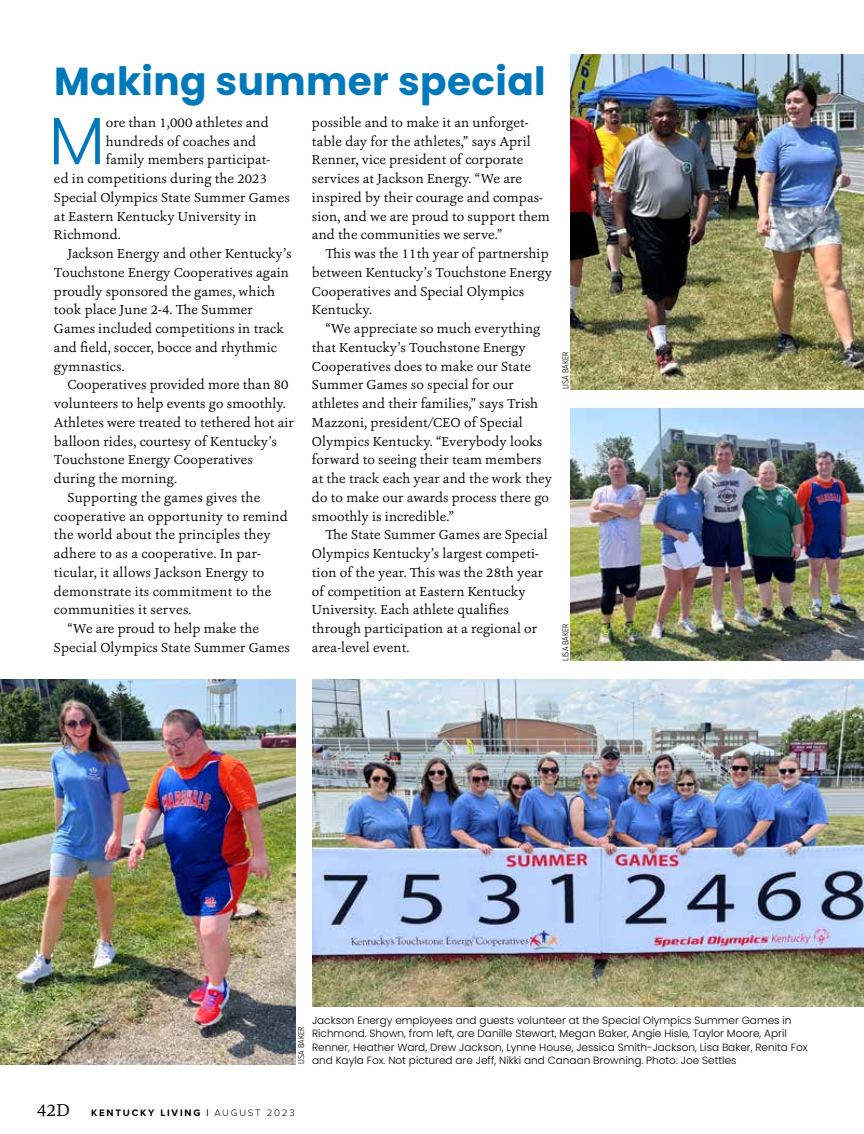
<style>
.page{position:relative;width:864px;height:1134px;background:#fff}
.page>*{position:absolute;margin:0;border:0;box-sizing:border-box;transform-origin:0 0}
.t1{font:300 67.2px "Poppins";color:#0079bb}
.t2{font:700 39px "Poppins";letter-spacing:.01em;color:#0079bb}
.t3{font:18px "Ashbury";color:#000}
.t4{font:13.5px/18.8px "Ashbury";letter-spacing:.01em;color:#000}
.t5{font:300 10.5px/13.5px "Poppins";color:#000}
.t6{font:700 9.75px "Proxima Nova";letter-spacing:.18em;color:#000}
.t7{font:300 9px "Proxima Nova Cond";color:#000}
.s1{font-weight:300}
</style>
<div class="page">
<img style="left:0;top:680px;width:295px;height:384px">
<img style="left:312px;top:680px;width:552px;height:326px">
<img style="left:570px;top:54px;width:294px;height:335px">
<img style="left:570px;top:408px;width:294px;height:253px">
<h2 class="t2" style="left:54px;top:59px;width:493px">Making summer special</h2>
<h1 class="t1" style="left:49px;top:102px;width:58px">M</h1>
<p class="t4" style="left:106px;top:113px;width:165px">ore than 1,000 athletes and</p>
<p class="t4" style="left:312px;top:113px;width:239px">possible and to make it an unforget&shy;table day for the athletes,” says April Renner, vice president of corporate services at Jackson Energy. “We are inspired by their courage and compas&shy;sion, and we are proud to support them and the communities we serve.”</p>
<p class="t4" style="left:312px;top:244px;width:241px;text-indent:14px">This was the 11th year of partnership between Kentucky’s Touchstone Energy<br>Cooperatives and Special Olympics<br>Kentucky.</p>
<p class="t4" style="left:312px;top:319px;width:241px;text-indent:14px">“We appreciate so much everything that Kentucky’s Touchstone Energy Cooperatives does to make our State Summer Games so special for our athletes and their families,” says Trish Mazzoni, president/CEO of Special Olympics Kentucky. “Everybody looks forward to seeing their team members at the track each year and the work they do to make our awards process there go smoothly is incredible.”</p>
<p class="t4" style="left:312px;top:525px;width:237px;text-indent:14px">The State Summer Games are Special Olympics Kentucky’s largest competi&shy;tion of the year. This was the 28th year of competition at Eastern Kentucky University. Each athlete qualifies through participation at a regional or area-level event.</p>
<p class="t4" style="left:106px;top:132px;width:152px">hundreds of coaches and</p>
<p class="t4" style="left:106px;top:150px;width:166px">family members participat-</p>
<p class="t4" style="left:54px;top:169px;width:215px">ed in competitions during the 2023</p>
<p class="t4" style="left:54px;top:188px;width:237px">Special Olympics State Summer Games</p>
<p class="t4" style="left:54px;top:207px;width:204px">at Eastern Kentucky University in</p>
<p class="t4" style="left:54px;top:225px;width:68px">Richmond.</p>
<p class="t4" style="left:67px;top:244px;width:226px">Jackson Energy and other Kentucky’s</p>
<p class="t4" style="left:54px;top:263px;width:237px">Touchstone Energy Cooperatives again</p>
<p class="t4" style="left:54px;top:282px;width:223px">proudly sponsored the games, which</p>
<p class="t4" style="left:54px;top:300px;width:200px">took place June 2-4. The Summer</p>
<p class="t4" style="left:54px;top:319px;width:231px">Games included competitions in track</p>
<p class="t4" style="left:54px;top:338px;width:225px">and field, soccer, bocce and rhythmic</p>
<p class="t4" style="left:54px;top:357px;width:72px">gymnastics.</p>
<p class="t4" style="left:67px;top:375px;width:223px">Cooperatives provided more than 80</p>
<p class="t4" style="left:54px;top:394px;width:233px">volunteers to help events go smoothly.</p>
<p class="t4" style="left:54px;top:413px;width:241px">Athletes were treated to tethered hot air</p>
<p class="t4" style="left:54px;top:432px;width:224px">balloon rides, courtesy of Kentucky’s</p>
<p class="t4" style="left:54px;top:450px;width:200px">Touchstone Energy Cooperatives</p>
<p class="t4" style="left:54px;top:469px;width:125px">during the morning.</p>
<p class="t4" style="left:67px;top:488px;width:194px">Supporting the games gives the</p>
<p class="t4" style="left:54px;top:507px;width:235px">cooperative an opportunity to remind</p>
<p class="t4" style="left:54px;top:525px;width:218px">the world about the principles they</p>
<p class="t4" style="left:54px;top:544px;width:209px">adhere to as a cooperative. In par-</p>
<p class="t4" style="left:54px;top:563px;width:212px">ticular, it allows Jackson Energy to</p>
<p class="t4" style="left:54px;top:582px;width:219px">demonstrate its commitment to the</p>
<p class="t4" style="left:54px;top:600px;width:139px">communities it serves.</p>
<p class="t4" style="left:67px;top:619px;width:193px">“We are proud to help make the</p>
<p class="t4" style="left:54px;top:638px;width:237px">Special Olympics State Summer Games</p>
<p class="t7" style="left:559px;top:389px;width:39px;rotate:-90deg">LISA BAKER</p>
<p class="t7" style="left:559px;top:661px;width:39px;rotate:-90deg">LISA BAKER</p>
<p class="t7" style="left:294px;top:1064px;width:39px;rotate:-90deg">LISA BAKER</p>
<p class="t5" style="left:312px;top:1013px;width:497px">Jackson Energy employees and guests volunteer at the Special Olympics Summer Games in Richmond. Shown, from left, are Danille Stewart, Megan Baker, Angie Hisle, Taylor Moore, April Renner, Heather Ward, Drew Jackson, Lynne House, Jessica Smith-Jackson, Lisa Baker, Renita Fox and Kayla Fox. Not pictured are Jeff, Nikki and Canaan Browning. Photo: Joe Settles</p>
<h3 class="t3" style="left:37px;top:1099px;width:35px">42D</h3>
<p class="t6" style="left:91px;top:1106px;width:205px">KENTUCKY LIVING | <span class="s1">AUGUST 2023</span></p>
</div>
